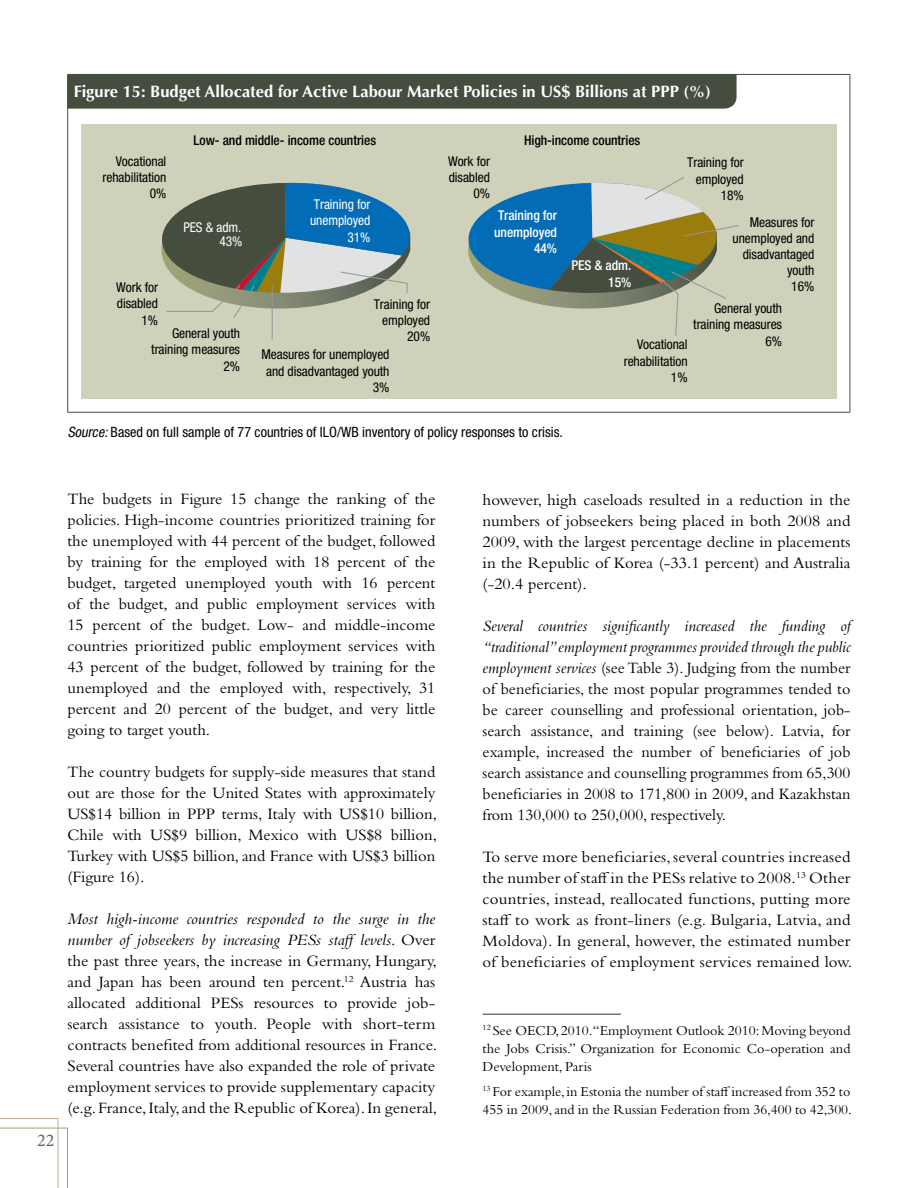
<style>
.page{position:relative;width:918px;height:1188px;background:#fff}
.page>*{position:absolute;margin:0;border:0;box-sizing:border-box;transform-origin:0 0}
.t1{font:18px "Minion Pro";color:#5f6062}
.t2{font:16.5px/21px "Bembo Std";color:#000;text-align:justify}
.t3{font:700 16.5px "Optima LT Std";color:#fff}
.t4{font:14.25px/18px "Bembo Std";color:#000;text-align:justify}
.t5{font:condensed 14.25px "Helvetica Neue";color:#000}
.t6{font:condensed 13.5px/16.2px "Helvetica Neue";letter-spacing:-.005em;color:#000;text-align:right}
.t7{font:500 condensed 13.5px "Helvetica Neue";letter-spacing:-.005em;color:#000}
.t8{font:condensed 13.5px/16.2px "Helvetica Neue";letter-spacing:-.005em;color:#fff;text-align:right}
.t9{font:500 condensed 13.5px/16.2px "Helvetica Neue";letter-spacing:-.005em;color:#fff;text-align:right}
.s1{font-style:italic}
</style>
<div class="page">
<svg style="left:0;top:1118px;width:68px;height:70px"></svg>
<hr style="left:483px;top:1014px;width:138px;height:1px;background:#444d3e">
<div style="left:68px;top:75px;width:669px;height:34px;background:#444d3e"></div>
<hr style="left:68px;top:74px;width:782px;height:1px;background:#444d3e">
<hr style="left:67px;top:75px;width:1px;height:36px;background:#444d3e">
<hr style="left:850px;top:75px;width:1px;height:36px;background:#444d3e">
<hr style="left:67px;top:111px;width:1px;height:301px;background:#444d3e">
<hr style="left:850px;top:111px;width:1px;height:301px;background:#444d3e">
<hr style="left:68px;top:412px;width:782px;height:1px;background:#444d3e">
<div style="left:81px;top:124px;width:756px;height:275px;background:#cfd1ba"></div>
<svg style="left:161px;top:182px;width:249px;height:137px"></svg>
<hr style="left:272px;top:286px;width:1px;height:54px;background:#939598">
<svg style="left:468px;top:177px;width:271px;height:159px"></svg>
<p class="t3" style="left:74px;top:82px;width:639px">Figure 15: Budget Allocated for Active Labour Market Policies in US$ Billions at PPP (%)</p>
<p class="t7" style="left:194px;top:132px;width:184px">Low- and middle- income countries</p>
<p class="t7" style="left:524px;top:132px;width:118px">High-income countries</p>
<p class="t6" style="left:103px;top:153px;width:65px">Vocational rehabilitation<br>0%</p>
<p class="t6" style="left:116px;top:279px;width:43px">Work for disabled<br>1%</p>
<p class="t8" style="left:183px;top:220px;width:61px;line-height:14px">PES &amp; adm.<br>43%</p>
<p class="t6" style="left:151px;top:325px;width:90px">General youth training measures<br>2%</p>
<p class="t6" style="left:448px;top:153px;width:43px">Work for disabled<br>0%</p>
<p class="t8" style="left:310px;top:196px;width:62px">Training for unemployed<br>31%</p>
<p class="t9" style="left:494px;top:207px;width:64px">Training for unemployed<br>44%</p>
<p class="t6" style="left:374px;top:296px;width:58px">Training for employed<br>20%</p>
<p class="t6" style="left:261px;top:347px;width:130px">Measures for unemployed and disadvantaged youth<br>3%</p>
<p class="t6" style="left:687px;top:154px;width:58px">Training for employed<br>18%</p>
<p class="t6" style="left:733px;top:214px;width:83px">Measures for unemployed and disadvantaged youth<br>16%</p>
<p class="t6" style="left:693px;top:300px;width:90px">General youth training measures<br>6%</p>
<p class="t9" style="left:572px;top:257px;width:61px">PES &amp; adm.<br>15%</p>
<p class="t6" style="left:624px;top:336px;width:65px">Vocational rehabilitation<br>1%</p>
<p class="t5" style="left:68px;top:424px;width:497px"><span class="s1">Source:</span>Based on full sample of 77 countries of ILO/WB inventory of policy responses to crisis.</p>
<p class="t1" style="left:37px;top:1129px;width:19px">22</p>
<p class="t2" style="left:68px;top:488px;width:369px">The budgets in Figure 15 change the ranking of the policies. High-income countries prioritized training for the unemployed with 44 percent of the budget, followed by training for the employed with 18 percent of the budget, targeted unemployed youth with 16 percent of the budget, and public employment services with 15 percent of the budget. Low- and middle-income countries prioritized public employment services with 43 percent of the budget, followed by training for the unemployed and the employed with, respectively, 31 percent and 20 percent of the budget, and very little going to target youth.</p>
<p class="t2" style="left:68px;top:761px;width:371px">The country budgets for supply-side measures that stand out are those for the United States with approximately US$14 billion in PPP terms, Italy with US$10 billion, Chile with US$9 billion, Mexico with US$8 billion, Turkey with US$5 billion, and France with US$3 billion (Figure 16).</p>
<p class="t2" style="left:67px;top:908px;width:371px"><span class="s1">Most high-income countries responded to the surge in the number of jobseekers by increasing PESs staff levels</span>. Over the past three years, the increase in Germany, Hungary, and Japan has been around ten percent.<sup>12</sup> Austria has allocated additional PESs resources to provide job&shy;search assistance to youth. People with short-term contracts benefited from additional resources in France.<br>Several countries have also expanded the role of private employment services to provide supplementary capacity (e.g. France, Italy, and the Republic of Korea). In general,</p>
<p class="t2" style="left:483px;top:489px;width:369px">however, high caseloads resulted in a reduction in the numbers of jobseekers being placed in both 2008 and 2009, with the largest percentage decline in placements in the Republic of Korea (-33.1 percent) and Australia (-20.4 percent).</p>
<p class="t2" style="left:483px;top:615px;width:369px"><span class="s1">Several countries significantly increased the funding of “traditional” employment programmes provided through the public employment services</span> (see Table 3). Judging from the number of beneficiaries, the most popular programmes tended to be career counselling and professional orientation, job&shy;search assistance, and training (see below). Latvia, for example, increased the number of beneficiaries of job search assistance and counselling programmes from 65,300 beneficiaries in 2008 to 171,800 in 2009, and Kazakhstan from 130,000 to 250,000, respectively.</p>
<p class="t2" style="left:483px;top:846px;width:371px">To serve more beneficiaries, several countries increased the number of staff in the PESs relative to 2008.<sup>13</sup> Other countries, instead, reallocated functions, putting more staff to work as front-liners (e.g. Bulgaria, Latvia, and Moldova). In general, however, the estimated number of beneficiaries of employment services remained low.</p>
<p class="t4" style="left:483px;top:1021px;width:369px"><sup>12</sup> See OECD, 2010.“Employment Outlook 2010: Moving beyond the Jobs Crisis.” Organization for Economic Co-operation and Development, Paris</p>
<p class="t4" style="left:483px;top:1082px;width:371px"><sup>13</sup> For example, in Estonia the number of staff increased from 352 to<br>455 in 2009, and in the Russian Federation from 36,400 to 42,300.</p>
</div>
